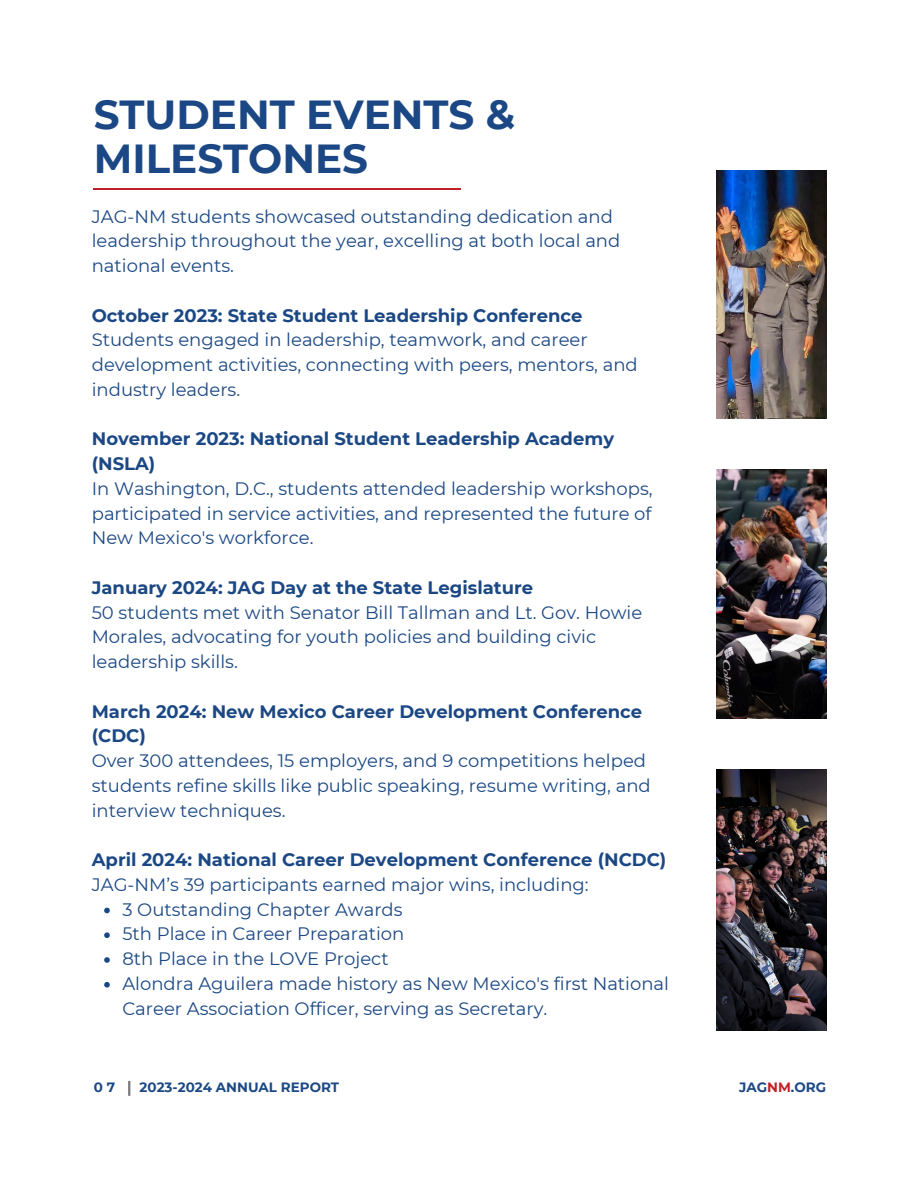
<style>
.page{position:relative;width:918px;height:1188px;background:#fff}
.page>*{position:absolute;margin:0;border:0;box-sizing:border-box;transform-origin:0 0}
.t1{font:700 40.5px/43.8px "Montserrat";color:#1b4884}
.t2{font:18px/24.8px "Montserrat";color:#1b4884}
.t3{font:700 18px/24.8px "Montserrat";color:#1b4884}
.t4{font:700 13.5px "Montserrat";color:#1b4884}
.s1{font-weight:700}
.s2{font-weight:400}
.s3{color:#c12026}
</style>
<div class="page">
<img style="left:716px;top:769px;width:110px;height:261px">
<img style="left:716px;top:470px;width:110px;height:248px">
<img style="left:716px;top:170px;width:110px;height:249px">
<svg style="left:128px;top:1081px;width:2px;height:15px"></svg>
<hr style="left:94px;top:188px;width:367px;height:2px;background:#c12026">
<svg style="left:104px;top:908px;width:6px;height:5px"></svg>
<svg style="left:104px;top:932px;width:6px;height:6px"></svg>
<svg style="left:104px;top:957px;width:6px;height:6px"></svg>
<svg style="left:104px;top:982px;width:6px;height:6px"></svg>
<h2 class="t1" style="left:94px;top:92px;width:423px">STUDENT EVENTS &amp;<br>MILESTONES</h2>
<h2 class="t2" style="left:92px;top:204px;width:530px">JAG-NM students showcased outstanding dedication and leadership throughout the year, excelling at both local and national events.</h2>
<h2 class="t2" style="left:92px;top:303px;width:547px"><span class="s1">October 2023: State Student Leadership Conference </span>Students engaged in leadership, teamwork, and career development activities, connecting with peers, mentors, and industry leaders.</h2>
<h2 class="t2" style="left:92px;top:426px;width:562px"><span class="s1">November 2023: National Student Leadership Academy (NSLA)<br></span>In Washington, D.C., students attended leadership workshops, participated in service activities, and represented the future of New Mexico's workforce.</h2>
<h2 class="t2" style="left:92px;top:575px;width:552px"><span class="s1">January 2024: JAG Day at the State Legislature<br></span>50 students met with Senator Bill Tallman and Lt. Gov. Howie Morales, advocating for youth policies and building civic leadership skills.</h2>
<p class="t2" style="left:92px;top:699px;width:560px"><span class="s1">March 2024: New Mexico Career Development Conference (CDC)<br></span>Over 300 attendees, 15 employers, and 9 competitions helped students refine skills like public speaking, resume writing, and interview techniques.</p>
<p class="t3" style="left:92px;top:847px;width:576px">April 2024: National Career Development Conference (NCDC)<br><span class="s2">JAG-NM’s 39 participants earned major wins, including:</span></p>
<p class="t2" style="left:122px;top:897px;width:282px">3 Outstanding Chapter Awards</p>
<p class="t2" style="left:122px;top:921px;width:284px">5th Place in Career Preparation</p>
<p class="t2" style="left:122px;top:946px;width:268px">8th Place in the LOVE Project</p>
<p class="t2" style="left:122px;top:971px;width:548px">Alondra Aguilera made history as New Mexico's first National<br>Career Association Officer, serving as Secretary.</p>
<p class="t4" style="left:94px;top:1079px;width:23px">0 7</p>
<h2 class="t4" style="left:140px;top:1079px;width:201px">2023-2024 ANNUAL REPORT</h2>
<p class="t4" style="left:739px;top:1079px;width:89px">JAG<span class="s3">NM</span>.ORG</p>
</div>
